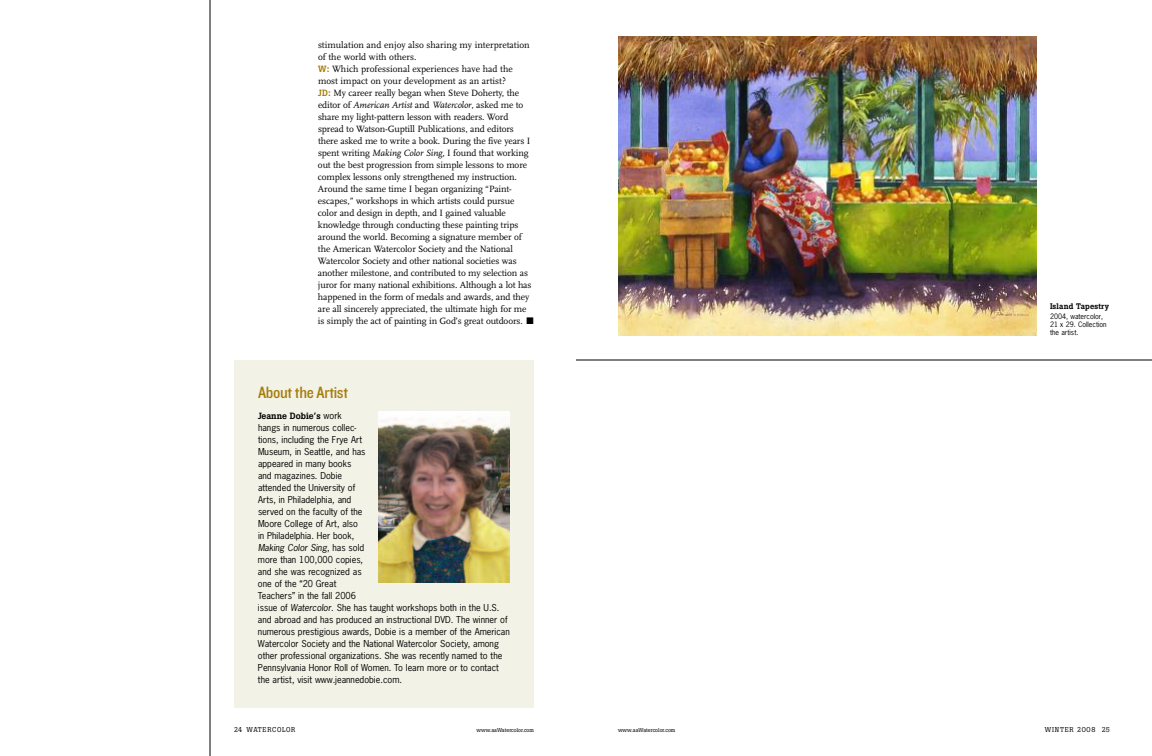
<style>
.page{position:relative;width:1152px;height:756px;background:#fff}
.page>*{position:absolute;margin:0;border:0;box-sizing:border-box;transform-origin:0 0}
.t1{font:17px "Knockout HTF30 Junior Welterwt";letter-spacing:-.02em;color:#a57c0a}
.t2{font:9.5px/12px "Scala";letter-spacing:-.01em;color:#000}
.t3{font:9px/12px "News Gothic";color:#000}
.t4{font:500 9px "Boton";color:#000}
.t5{font:500 8px "Boton";letter-spacing:.02em;color:#000}
.t6{font:7px/8px "News Gothic";color:#000}
.t7{font:7px "Boton";letter-spacing:.11em;color:#000}
.t8{font:5.5px "Boton";color:#000}
.s1{font-family:"Boton";font-weight:500;font-size:9px;color:#a57c0a}
.s2{font-style:italic}
.s3{font-family:"News Gothic";font-weight:400}
</style>
<div class="page">
<hr style="left:576px;top:360px;width:576px;height:1px;background:#000">
<hr style="left:210px;top:0;width:1px;height:756px;background:#000">
<div style="left:234px;top:360px;width:300px;height:348px;background:#f2f2e6"></div>
<img style="left:378px;top:412px;width:132px;height:170px">
<img style="left:618px;top:36px;width:419px;height:300px">
<p class="t2" style="left:318px;top:39px;width:217px">stimulation and enjoy also sharing my interpretation of the world with others.<br><span class="s1">W:</span> Which professional experiences have had the most impact on your development as an artist?<br><span class="s1">JD:</span> My career really began when Steve Doherty, the editor of <span class="s2">American Artist</span> and <span class="s2">Watercolor</span>, asked me to share my light-pattern lesson with readers. Word spread to Watson-Guptill Publications, and editors there asked me to write a book. During the five years I spent writing <span class="s2">Making Color Sing</span>, I found that working out the best progression from simple lessons to more complex lessons only strengthened my instruction.<br>Around the same time I began organizing “Paint&shy;escapes,” workshops in which artists could pursue color and design in depth, and I gained valuable knowledge through conducting these painting trips around the world. Becoming a signature member of the American Watercolor Society and the National Watercolor Society and other national societies was another milestone, and contributed to my selection as juror for many national exhibitions. Although a lot has happened in the form of medals and awards, and they are all sincerely appreciated, the ultimate high for me is simply the act of painting in God’s great outdoors. ■</p>
<h1 class="t1" style="left:258px;top:382px;width:92px">About the Artist</h1>
<p class="t4" style="left:258px;top:412px;width:85px">Jeanne Dobie’s <span class="s3">work</span></p>
<p class="t3" style="left:258px;top:421px;width:253px">hangs in numerous collec-<br>tions, including the Frye Art<br>Museum, in Seattle, and has<br>appeared in many books<br>and magazines. Dobie<br>attended the University of<br>Arts, in Philadelphia, and<br>served on the faculty of the<br>Moore College of Art, also<br>in Philadelphia. Her book,<br><span class="s2">Making Color Sing</span>, has sold<br>more than 100,000 copies,<br>and she was recognized as<br>one of the “20 Great<br>Teachers” in the fall 2006<br>issue of <span class="s2">Watercolor</span>. She has taught workshops both in the U.S. and abroad and has produced an instructional DVD. The winner of numerous prestigious awards, Dobie is a member of the American Watercolor Society and the National Watercolor Society, among other professional organizations. She was recently named to the Pennsylvania Honor Roll of Women. To learn more or to contact the artist, visit www.jeannedobie.com.</p>
<p class="t5" style="left:1050px;top:304px;width:61px">Island Tapestry</p>
<p class="t6" style="left:1050px;top:313px;width:58px">2004, watercolor,<br>21 x 29. Collection the artist.</p>
<p class="t7" style="left:234px;top:727px;width:63px">24 WATERCOLOR</p>
<p class="t8" style="left:477px;top:728px;width:59px">www.aaWatercolor.com</p>
<p class="t8" style="left:618px;top:728px;width:59px">www.aaWatercolor.com</p>
<p class="t7" style="left:1045px;top:727px;width:67px">WINTER 2008 25</p>
</div>
